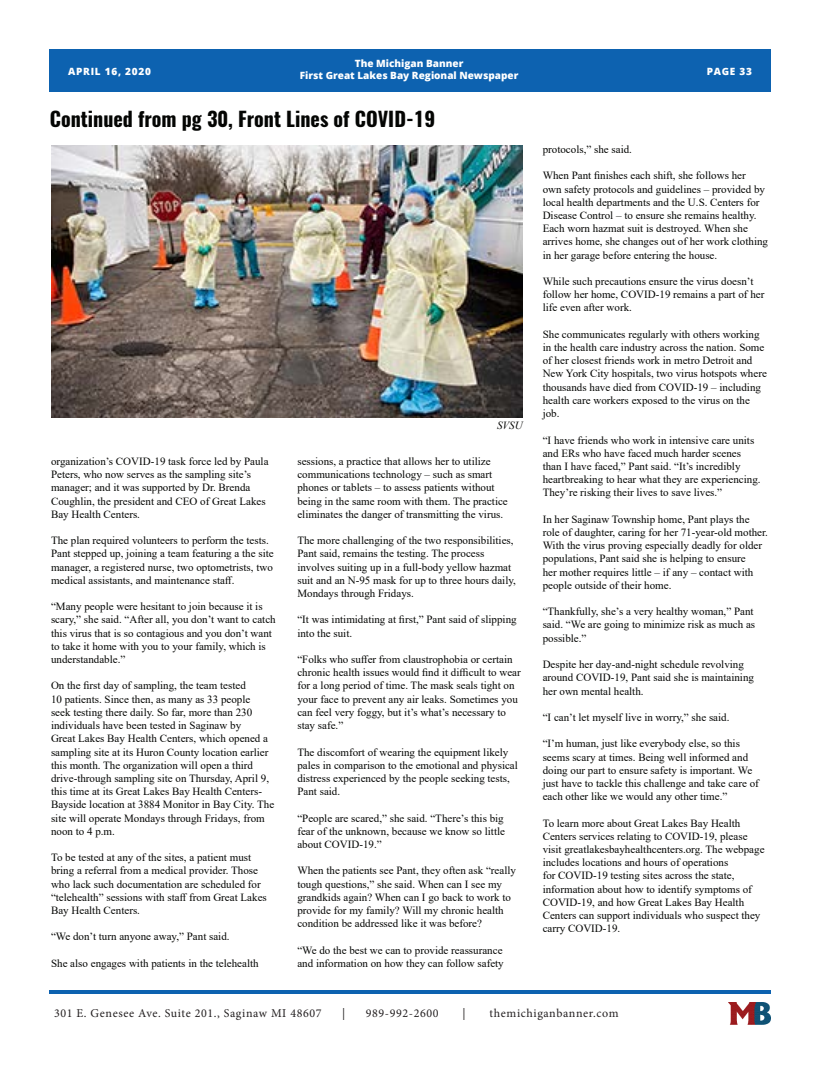
<style>
.page{position:relative;width:820px;height:1078px;background:#fff}
.page>*{position:absolute;margin:0;border:0;box-sizing:border-box;transform-origin:0 0}
.t1{font:700 20px "Oswald";color:#040503}
.t2{font:12px "Minion Pro";letter-spacing:.05em;color:#231f20}
.t3{font:11px/13.2px "Times New Roman";color:#040503}
.t4{font:italic 11px "Times New Roman";color:#040503}
.t5{font:800 10px/12px "Open Sans";color:#fff;text-align:center}
.t6{font:800 10px "Open Sans";letter-spacing:.075em;color:#fff}
</style>
<div class="page">
<div style="left:49px;top:50px;width:721px;height:42px;background:#0d62b0"></div>
<hr style="left:49px;top:990px;width:721px;height:3px;background:#0d62b0">
<img style="left:728px;top:1002px;width:42px;height:22px">
<img style="left:51px;top:145px;width:471px;height:272px">
<p class="t6" style="left:68px;top:64px;width:84px">APRIL 16, 2020</p>
<p class="t5" style="left:300px;top:57px;width:220px">The Michigan Banner<br>First Great Lakes Bay Regional Newspaper</p>
<p class="t1" style="left:50px;top:105px;width:386px">Continued from pg 30, Front Lines of COVID-19</p>
<p class="t4" style="left:497px;top:418px;width:27px">SVSU</p>
<p class="t3" style="left:51px;top:454px;width:219px">organization’s COVID-19 task force led by Paula Peters, who now serves as the sampling site’s manager; and it was supported by Dr. Brenda Coughlin, the president and CEO of Great Lakes Bay Health Centers.</p>
<p class="t3" style="left:51px;top:533px;width:224px">The plan required volunteers to perform the tests.<br>Pant stepped up, joining a team featuring a the site manager, a registered nurse, two optometrists, two medical assistants, and maintenance staff.</p>
<p class="t3" style="left:51px;top:599px;width:226px">“Many people were hesitant to join because it is scary,” she said. “After all, you don’t want to catch this virus that is so contagious and you don’t want to take it home with you to your family, which is understandable.”</p>
<p class="t3" style="left:51px;top:678px;width:225px">On the first day of sampling, the team tested<br>10 patients. Since then, as many as 33 people<br>seek testing there daily. So far, more than 230 individuals have been tested in Saginaw by<br>Great Lakes Bay Health Centers, which opened a sampling site at its Huron County location earlier this month. The organization will open a third drive-through sampling site on Thursday, April 9, this time at its Great Lakes Bay Health Centers-Bayside location at 3884 Monitor in Bay City. The site will operate Mondays through Fridays, from noon to 4 p.m.</p>
<p class="t3" style="left:51px;top:850px;width:217px">To be tested at any of the sites, a patient must bring a referral from a medical provider. Those who lack such documentation are scheduled for “telehealth” sessions with staff from Great Lakes Bay Health Centers.</p>
<p class="t3" style="left:51px;top:929px;width:180px">“We don’t turn anyone away,” Pant said.</p>
<p class="t3" style="left:51px;top:956px;width:209px">She also engages with patients in the telehealth</p>
<p class="t3" style="left:297px;top:454px;width:212px">sessions, a practice that allows her to utilize communications technology – such as smart phones or tablets – to assess patients without being in the same room with them. The practice eliminates the danger of transmitting the virus.</p>
<p class="t3" style="left:297px;top:533px;width:220px">The more challenging of the two responsibilities, Pant said, remains the testing. The process involves suiting up in a full-body yellow hazmat suit and an N-95 mask for up to three hours daily, Mondays through Fridays.</p>
<p class="t3" style="left:297px;top:612px;width:221px">“It was intimidating at first,” Pant said of slipping into the suit.</p>
<p class="t3" style="left:297px;top:652px;width:225px">“Folks who suffer from claustrophobia or certain chronic health issues would find it difficult to wear for a long period of time. The mask seals tight on your face to prevent any air leaks. Sometimes you can feel very foggy, but it’s what’s necessary to stay safe.”</p>
<p class="t3" style="left:297px;top:744px;width:222px">The discomfort of wearing the equipment likely pales in comparison to the emotional and physical distress experienced by the people seeking tests, Pant said.</p>
<p class="t3" style="left:297px;top:810px;width:209px;text-align:justify">“People are scared,” she said. “There’s this big fear of the unknown, because we know so little about COVID-19.”</p>
<p class="t3" style="left:297px;top:863px;width:220px">When the patients see Pant, they often ask “really tough questions,” she said. When can I see my grandkids again? When can I go back to work to provide for my family? Will my chronic health condition be addressed like it was before?</p>
<p class="t3" style="left:297px;top:942px;width:208px">“We do the best we can to provide reassurance and information on how they can follow safety</p>
<p class="t5" style="left:706px;top:65px;width:47px">PAGE 33</p>
<p class="t3" style="left:542px;top:142px;width:91px">protocols,” she said.</p>
<p class="t3" style="left:542px;top:169px;width:227px">When Pant finishes each shift, she follows her<br>own safety protocols and guidelines – provided by local health departments and the U.S. Centers for Disease Control – to ensure she remains healthy.<br>Each worn hazmat suit is destroyed. When she arrives home, she changes out of her work clothing in her garage before entering the house.</p>
<p class="t3" style="left:542px;top:274px;width:223px">While such precautions ensure the virus doesn’t follow her home, COVID-19 remains a part of her life even after work.</p>
<p class="t3" style="left:542px;top:327px;width:225px">She communicates regularly with others working in the health care industry across the nation. Some of her closest friends work in metro Detroit and New York City hospitals, two virus hotspots where thousands have died from COVID-19 – including health care workers exposed to the virus on the job.</p>
<p class="t3" style="left:542px;top:433px;width:219px">“I have friends who work in intensive care units and ERs who have faced much harder scenes than I have faced,” Pant said. “It’s incredibly heartbreaking to hear what they are experiencing.<br>They’re risking their lives to save lives.”</p>
<p class="t3" style="left:542px;top:512px;width:227px">In her Saginaw Township home, Pant plays the role of daughter, caring for her 71-year-old mother.<br>With the virus proving especially deadly for older populations, Pant said she is helping to ensure<br>her mother requires little – if any – contact with people outside of their home.</p>
<p class="t3" style="left:542px;top:604px;width:214px">“Thankfully, she’s a very healthy woman,” Pant said. “We are going to minimize risk as much as possible.”</p>
<p class="t3" style="left:542px;top:657px;width:213px">Despite her day-and-night schedule revolving around COVID-19, Pant said she is maintaining her own mental health.</p>
<p class="t3" style="left:542px;top:710px;width:188px">“I can’t let myself live in worry,” she said.</p>
<p class="t3" style="left:542px;top:736px;width:217px">“I’m human, just like everybody else, so this seems scary at times. Being well informed and doing our part to ensure safety is important. We just have to tackle this challenge and take care of each other like we would any other time.”</p>
<p class="t3" style="left:542px;top:815px;width:223px">To learn more about Great Lakes Bay Health Centers services relating to COVID-19, please visit greatlakesbayhealthcenters.org. The webpage includes locations and hours of operations<br>for COVID-19 testing sites across the state, information about how to identify symptoms of COVID-19, and how Great Lakes Bay Health Centers can support individuals who suspect they carry COVID-19.</p>
<p class="t2" style="left:54px;top:1004px;width:269px">301 E. Genesee Ave. Suite 201., Saginaw MI 48607</p>
<p class="t2" style="left:342px;top:1004px;width:5px">|</p>
<p class="t2" style="left:366px;top:1004px;width:74px">989-992-2600</p>
<p class="t2" style="left:462px;top:1004px;width:5px">|</p>
<p class="t2" style="left:489px;top:1004px;width:130px">themichiganbanner.com</p>
</div>
